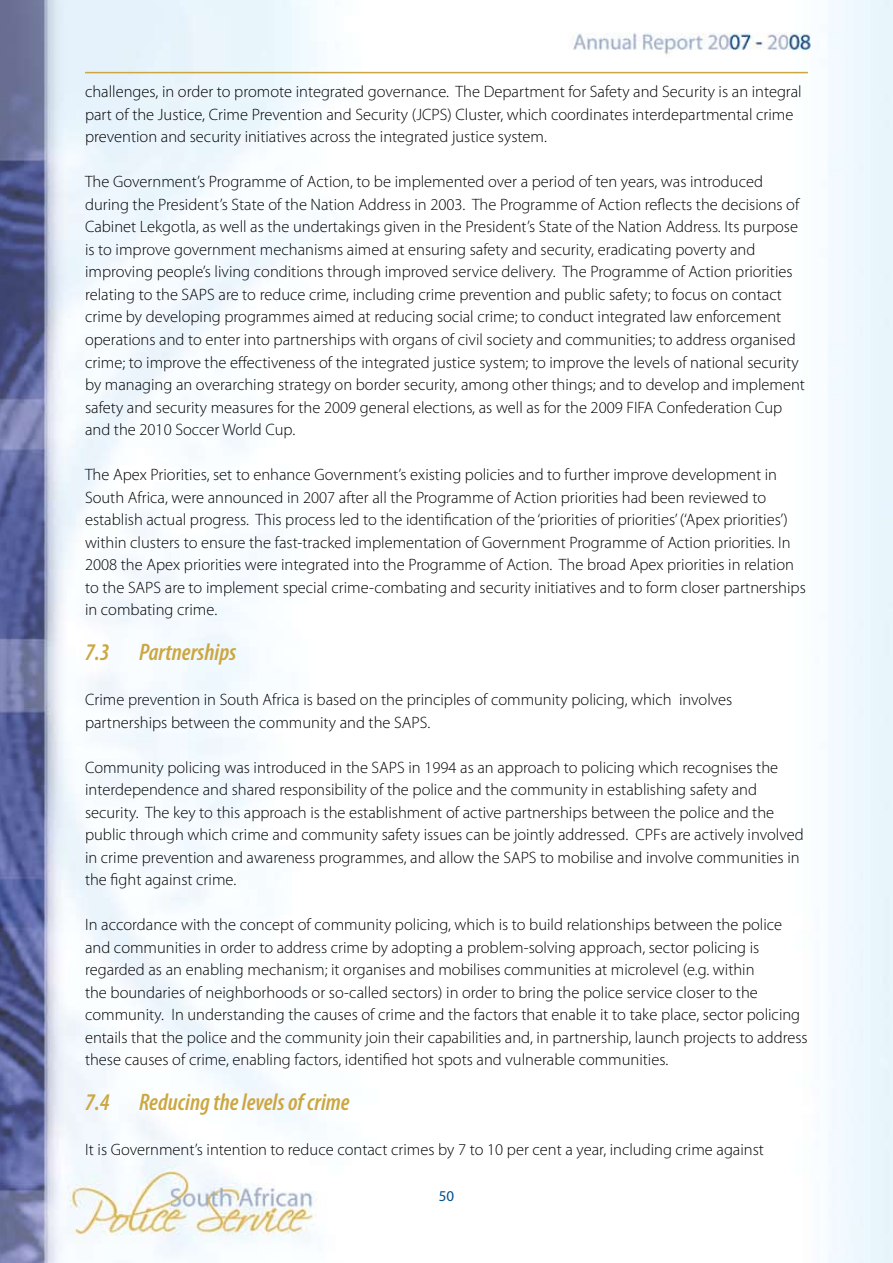
<style>
.page{position:relative;width:893px;height:1263px;background:#fff}
.page>*{position:absolute;margin:0;border:0;box-sizing:border-box;transform-origin:0 0}
.t1{font:italic 600 condensed 24px "Myriad Pro";color:#cca640}
.t2{font:300 16.5px/22.5px "Myriad Pro";color:#000}
.t3{font:15px "Myriad";color:#00508f}
</style>
<div class="page">
<img style="left:0;top:0;width:893px;height:1263px">
<hr style="left:85px;top:72px;width:723px;height:1px;background:#cca640">
<p class="t2" style="left:85px;top:81px;width:718px">challenges, in order to promote integrated governance. The Department for Safety and Security is an integral part of the Justice, Crime Prevention and Security (JCPS) Cluster, which coordinates interdepartmental crime prevention and security initiatives across the integrated justice system.</p>
<p class="t2" style="left:85px;top:171px;width:721px">The Government’s Programme of Action, to be implemented over a period of ten years, was introduced during the President’s State of the Nation Address in 2003. The Programme of Action reflects the decisions of Cabinet Lekgotla, as well as the undertakings given in the President’s State of the Nation Address. Its purpose is to improve government mechanisms aimed at ensuring safety and security, eradicating poverty and improving people’s living conditions through improved service delivery. The Programme of Action priorities relating to the SAPS are to reduce crime, including crime prevention and public safety; to focus on contact crime by developing programmes aimed at reducing social crime; to conduct integrated law enforcement operations and to enter into partnerships with organs of civil society and communities; to address organised crime; to improve the effectiveness of the integrated justice system; to improve the levels of national security by managing an overarching strategy on border security, among other things; and to develop and implement safety and security measures for the 2009 general elections, as well as for the 2009 FIFA Confederation Cup and the 2010 Soccer World Cup.</p>
<p class="t2" style="left:85px;top:463px;width:722px">The Apex Priorities, set to enhance Government’s existing policies and to further improve development in South Africa, were announced in 2007 after all the Programme of Action priorities had been reviewed to establish actual progress. This process led to the identification of the ‘priorities of priorities’ (‘Apex priorities’) within clusters to ensure the fast-tracked implementation of Government Programme of Action priorities. In 2008 the Apex priorities were integrated into the Programme of Action. The broad Apex priorities in relation to the SAPS are to implement special crime-combating and security initiatives and to form closer partnerships in combating crime.</p>
<h1 class="t1" style="left:85px;top:637px;width:153px">7.3 Partnerships</h1>
<p class="t2" style="left:85px;top:688px;width:649px">Crime prevention in South Africa is based on the principles of community policing, which involves partnerships between the community and the SAPS.</p>
<p class="t2" style="left:85px;top:756px;width:720px">Community policing was introduced in the SAPS in 1994 as an approach to policing which recognises the interdependence and shared responsibility of the police and the community in establishing safety and security. The key to this approach is the establishment of active partnerships between the police and the public through which crime and community safety issues can be jointly addressed. CPFs are actively involved in crime prevention and awareness programmes, and allow the SAPS to mobilise and involve communities in the fight against crime.</p>
<p class="t2" style="left:85px;top:913px;width:724px">In accordance with the concept of community policing, which is to build relationships between the police and communities in order to address crime by adopting a problem-solving approach, sector policing is regarded as an enabling mechanism; it organises and mobilises communities at microlevel (e.g. within<br>the boundaries of neighborhoods or so-called sectors) in order to bring the police service closer to the community. In understanding the causes of crime and the factors that enable it to take place, sector policing entails that the police and the community join their capabilities and, in partnership, launch projects to address these causes of crime, enabling factors, identified hot spots and vulnerable communities.</p>
<h1 class="t1" style="left:85px;top:1087px;width:266px">7.4 Reducing the levels of crime</h1>
<p class="t2" style="left:85px;top:1138px;width:680px">It is Government’s intention to reduce contact crimes by 7 to 10 per cent a year, including crime against</p>
<p class="t3" style="left:439px;top:1188px;width:17px">50</p>
</div>
